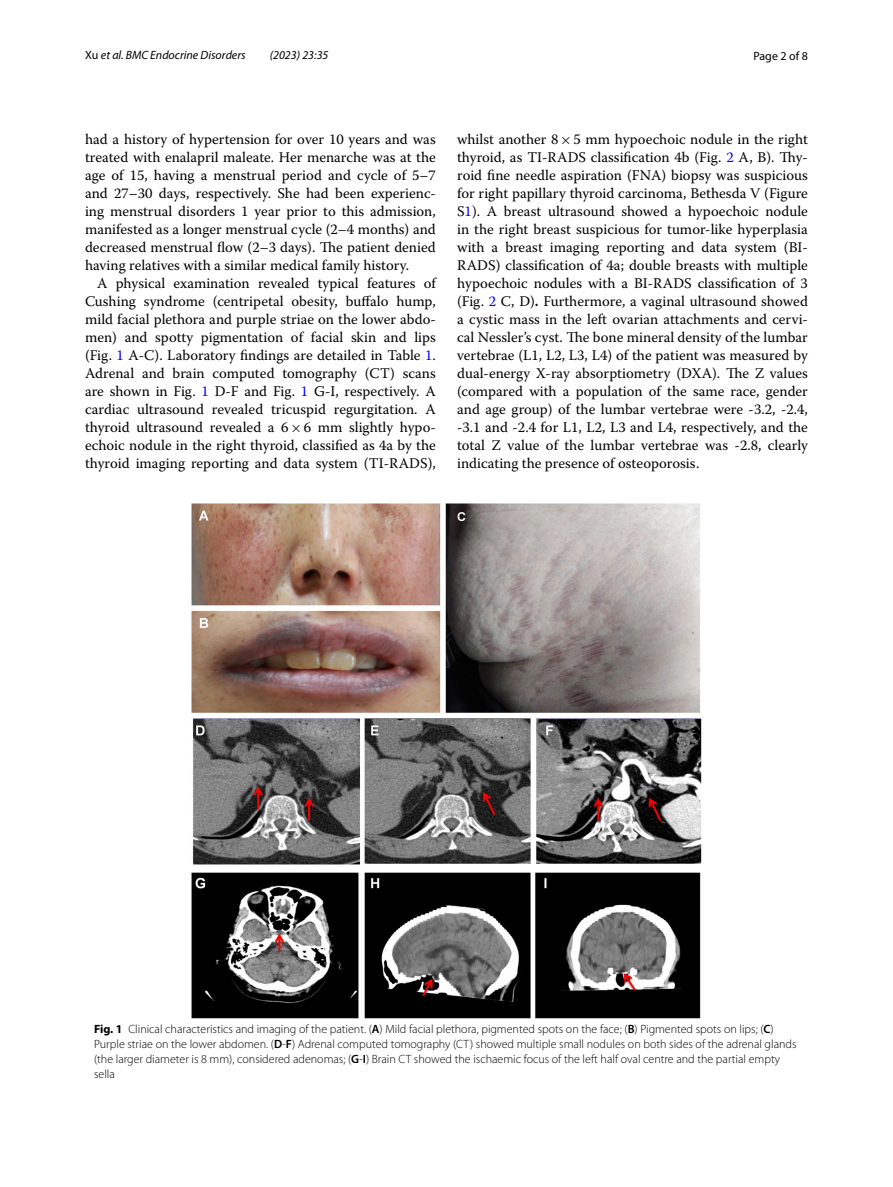
<style>
.page{position:relative;width:893px;height:1187px;background:#fff}
.page>*{position:absolute;margin:0;border:0;box-sizing:border-box;transform-origin:0 0}
.t1{font:14.7px/18px "Warnock Pro";color:#000;text-align:justify}
.t2{font:300 12px/15px "Myriad Pro";color:#000}
.t3{font:italic 12px "Myriad Pro";color:#000}
.t4{font:12px "Myriad Pro";color:#000}
.s1{font-style:normal}
.s2{color:#00f}
.s3{font-family:"MTSY"}
.s4{font-weight:700}
.s5{font-weight:600}
</style>
<div class="page">
<img style="left:191px;top:503px;width:511px;height:515px">
<p class="t3" style="left:85px;top:48px;width:162px"><span class="s1">Xu</span> et al. BMC Endocrine Disorders</p>
<p class="t3" style="left:270px;top:48px;width:60px">(2023) 23:35</p>
<p class="t4" style="left:753px;top:48px;width:56px">Page 2 of 8</p>
<p class="t1" style="left:85px;top:130px;width:352px">had a history of hypertension for over 10 years and was treated with enalapril maleate. Her menarche was at the age of 15, having a menstrual period and cycle of 5–7 and 27–30 days, respectively. She had been experienc&shy;ing menstrual disorders 1 year prior to this admission, manifested as a longer menstrual cycle (2–4 months) and decreased menstrual flow (2–3 days). The patient denied having relatives with a similar medical family history.</p>
<p class="t1" style="left:85px;top:274px;width:352px;text-indent:12px">A physical examination revealed typical features of Cushing syndrome (centripetal obesity, buffalo hump, mild facial plethora and purple striae on the lower abdo&shy;men) and spotty pigmentation of facial skin and lips (Fig. <span class="s2">1</span> A-C). Laboratory findings are detailed in Table <span class="s2">1</span>.<br>Adrenal and brain computed tomography (CT) scans are shown in Fig. <span class="s2">1</span> D-F and Fig. <span class="s2">1</span> G-I, respectively. A cardiac ultrasound revealed tricuspid regurgitation. A thyroid ultrasound revealed a 6<span class="s3">×</span>6 mm slightly hypo&shy;echoic nodule in the right thyroid, classified as 4a by the thyroid imaging reporting and data system (TI-RADS),</p>
<p class="t1" style="left:457px;top:130px;width:352px">whilst another 8<span class="s3">×</span>5 mm hypoechoic nodule in the right thyroid, as TI-RADS classification 4b (Fig. <span class="s2">2</span> A, B). Thy&shy;roid fine needle aspiration (FNA) biopsy was suspicious for right papillary thyroid carcinoma, Bethesda V (Figure S<span class="s2">1</span>). A breast ultrasound showed a hypoechoic nodule in the right breast suspicious for tumor-like hyperplasia with a breast imaging reporting and data system (BI-RADS) classification of 4a; double breasts with multiple hypoechoic nodules with a BI-RADS classification of 3 (Fig. <span class="s2">2</span> C, D)<span class="s4">.</span> Furthermore, a vaginal ultrasound showed a cystic mass in the left ovarian attachments and cervi&shy;cal Nessler’s cyst. The bone mineral density of the lumbar vertebrae (L1, L2, L3, L4) of the patient was measured by dual-energy X-ray absorptiometry (DXA). The Z values (compared with a population of the same race, gender and age group) of the lumbar vertebrae were -3.2, -2.4, -3.1 and -2.4 for L1, L2, L3 and L4, respectively, and the total Z value of the lumbar vertebrae was -2.8, clearly indicating the presence of osteoporosis.</p>
<p class="t2" style="left:94px;top:1021px;width:704px"><span class="s4">Fig. 1</span> Clinical characteristics and imaging of the patient. (<span class="s5">A</span>) Mild facial plethora, pigmented spots on the face; (<span class="s5">B</span>) Pigmented spots on lips; (<span class="s5">C</span>)<br>Purple striae on the lower abdomen. (<span class="s5">D</span>-<span class="s5">F</span>) Adrenal computed tomography (CT) showed multiple small nodules on both sides of the adrenal glands (the larger diameter is 8 mm), considered adenomas; (<span class="s5">G</span>-<span class="s5">I</span>) Brain CT showed the ischaemic focus of the left half oval centre and the partial empty sella</p>
</div>
